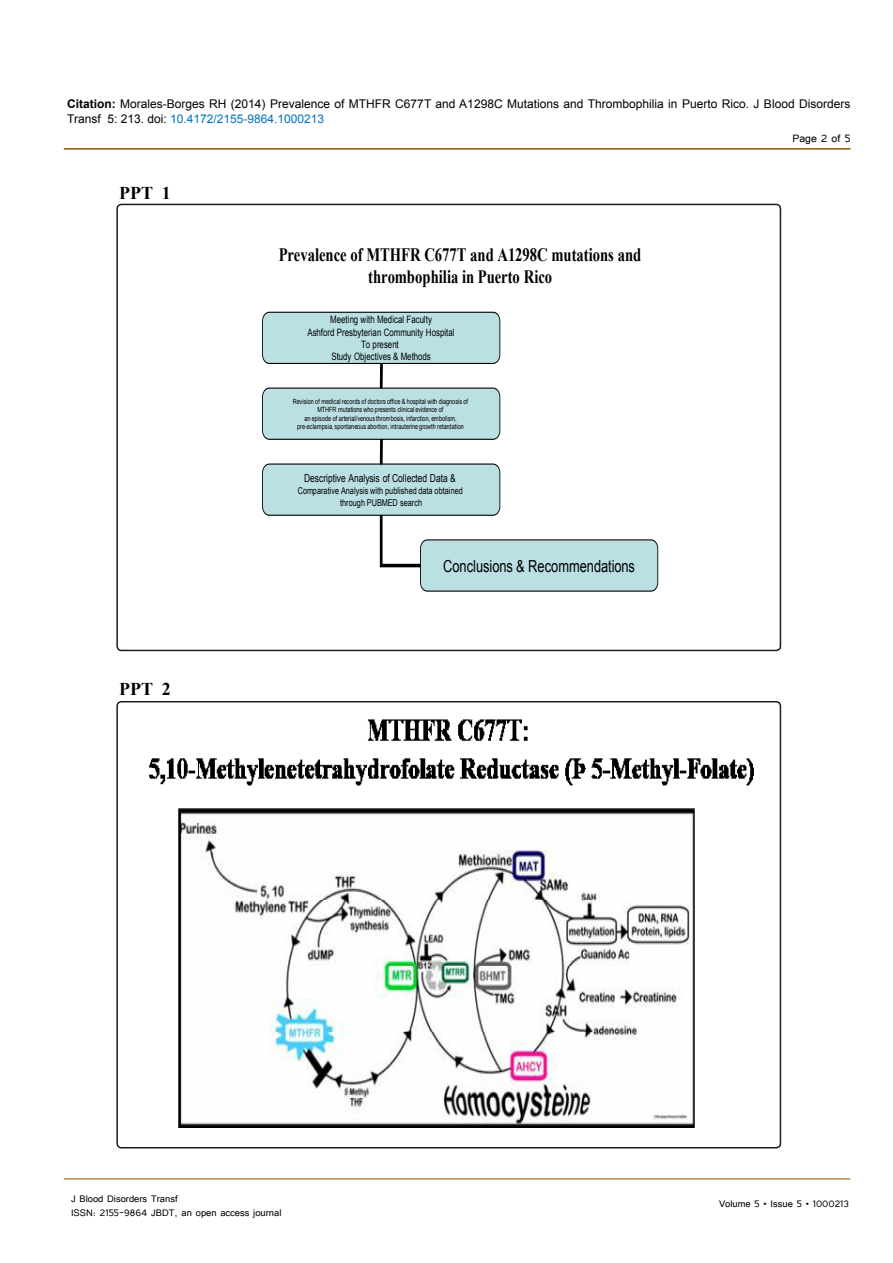
<style>
.page{position:relative;width:893px;height:1263px;background:#fff}
.page>*{position:absolute;margin:0;border:0;box-sizing:border-box;transform-origin:0 0}
.t1{font:700 18.9px/22.6px "Times New Roman";color:#000;text-align:center;scale:.78 1}
.t2{font:700 18px "Times New Roman";color:#000101}
.t3{font:16.65px "Arial";color:#000;scale:.78 1}
.t4{font:13.5px "Tunga";color:#000}
.t5{font:12px/15px "Arial";color:#000}
.t6{font:12px/14.4px "Tunga";color:#000}
.t7{font:10.95px "Arial";color:#000;scale:.78 1}
.t8{font:10.2px/12.3px "Arial";color:#000;text-align:center;scale:.78 1}
.t9{font:9.45px/11.2px "Arial";letter-spacing:.005em;color:#000;text-align:center;scale:.78 1}
.t10{font:7.2px/8.6px "Arial";letter-spacing:-.005em;color:#000;text-align:center;scale:.78 1}
.s1{font-weight:700}
.s2{color:#0072bc}
</style>
<div class="page">
<hr style="left:64px;top:148px;width:786px;height:2px;background:#905501">
<hr style="left:64px;top:1179px;width:786px;height:1px;background:#905501">
<div style="left:380px;top:438px;width:3px;height:27px;border:2px solid #000"></div>
<div style="left:380px;top:362px;width:3px;height:27px;border:2px solid #000"></div>
<div style="left:262px;top:312px;width:238px;height:52px;background:#bbe0e3"></div>
<svg style="left:262px;top:387px;width:238px;height:53px;background:#b3d5d8"></svg>
<svg style="left:262px;top:463px;width:396px;height:129px"></svg>
<img style="left:149px;top:719px;width:605px;height:409px">
<div style="left:116px;top:204px;width:665px;height:447px;border:2px solid #23181b;border-radius:4px"></div>
<div style="left:116px;top:701px;width:665px;height:447px;border:2px solid #23181b;border-radius:4px"></div>
<h3 class="t5" style="left:67px;top:96px;width:785px"><span class="s1">Citation:</span> Morales-Borges RH (2014) Prevalence of MTHFR C677T and A1298C Mutations and Thrombophilia in Puerto Rico. J Blood Disorders<br>Transf 5: 213. doi: <span class="s2">10.4172/2155-9864.1000213</span></h3>
<h2 class="t2" style="left:119px;top:180px;width:53px">PPT 1</h2>
<h2 class="t2" style="left:119px;top:677px;width:53px">PPT 2</h2>
<h1 class="t1" style="left:279px;top:243px;width:466px">Prevalence of MTHFR C677T and A1298C mutations and thrombophilia in Puerto Rico</h1>
<h3 class="t8" style="left:307px;top:314px;width:190px">Meeting with Medical Faculty<br>Ashford Presbyterian Community Hospital<br>To present<br>Study Objectives &amp; Methods</h3>
<p class="t10" style="left:293px;top:397px;width:226px">Revision of medical records of doctors office &amp; hospital with diagnosis of MTHFR mutations who presents clinical evidence of<br>an episode of arterial/venous thrombosis, infarction, embolism, pre-eclampsia, spontaneous abortion, intrauterine growth retardation</p>
<h3 class="t7" style="left:304px;top:471px;width:196px">Descriptive Analysis of Collected Data &amp;</h3>
<h3 class="t9" style="left:298px;top:485px;width:213px">Comparative Analysis with published data obtained through PUBMED search</h3>
<h3 class="t3" style="left:443px;top:555px;width:248px">Conclusions &amp; Recommendations</h3>
<h3 class="t4" style="left:792px;top:129px;width:60px">Page 2 of 5</h3>
<h3 class="t6" style="left:71px;top:1190px;width:212px">J Blood Disorders Transf<br>ISSN: 2155-9864 JBDT, an open access journal</h3>
<h3 class="t6" style="left:719px;top:1195px;width:131px">Volume 5 • Issue 5 • 1000213</h3>
</div>
